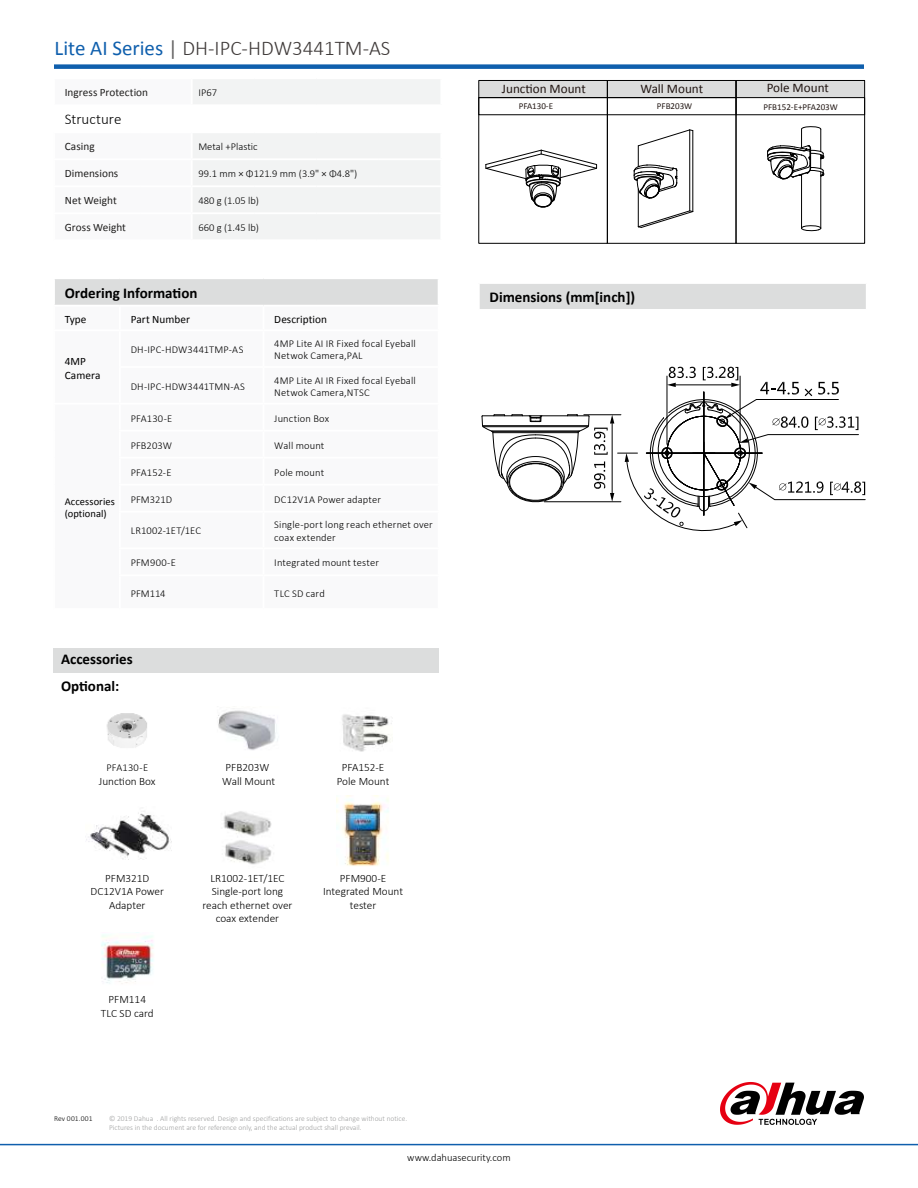
<style>
.page{position:relative;width:918px;height:1188px;background:#fff}
.page>*{position:absolute;margin:0;border:0;box-sizing:border-box;transform-origin:0 0}
.t1{font:300 21px "Calibri";color:#3f3a39}
.t2{font:700 15px/27.5px "Calibri";color:#000}
.t3{font:300 15px "Calibri";color:#000}
.t4{font:13.2px "Calibri";color:#221714}
.t5{font:300 11.25px/13.5px "Calibri";color:#000;text-align:center}
.t6{font:11.25px "Calibri";color:#1f1e1d}
.t7{font:11.25px/13.5px "Calibri";letter-spacing:.005em;color:#000}
.t8{font:300 10.5px/12.6px "Calibri";letter-spacing:.01em;color:#000}
.t9{font:10.5px/12.6px "Calibri";letter-spacing:.005em;color:#000}
.t10{font:9px "Calibri";color:#221714}
.t11{font:300 7.5px/9px "Calibri";color:#9fa0a0}
.t12{font:300 7.5px "Calibri";letter-spacing:.015em;color:#000}
.s1{font-weight:400;color:#0f5fad}
.s2{font-weight:400;color:#656464}
</style>
<div class="page">
<div style="left:54px;top:64px;width:810px;height:5px;background:#0f5fad"></div>
<div style="left:54px;top:78px;width:138px;height:27px;background:#f9f9fa"></div>
<div style="left:192px;top:78px;width:249px;height:27px;background:#f2f3f3"></div>
<div style="left:193px;top:133px;width:247px;height:106px;background:#f2f3f3"></div>
<hr style="left:53px;top:77px;width:88px;height:2px;background:#fff">
<hr style="left:53px;top:79px;width:2px;height:25px;background:#fff">
<hr style="left:141px;top:77px;width:51px;height:2px;background:#fff">
<hr style="left:192px;top:77px;width:62px;height:2px;background:#fff">
<hr style="left:191px;top:79px;width:2px;height:25px;background:#fff">
<hr style="left:254px;top:77px;width:63px;height:2px;background:#fff">
<hr style="left:317px;top:77px;width:62px;height:2px;background:#fff">
<hr style="left:379px;top:77px;width:63px;height:2px;background:#fff">
<hr style="left:440px;top:79px;width:2px;height:25px;background:#fff">
<hr style="left:53px;top:104px;width:88px;height:2px;background:#fff">
<hr style="left:141px;top:104px;width:51px;height:2px;background:#fff">
<hr style="left:192px;top:104px;width:62px;height:2px;background:#fff">
<hr style="left:254px;top:104px;width:63px;height:2px;background:#fff">
<hr style="left:317px;top:104px;width:62px;height:2px;background:#fff">
<hr style="left:379px;top:104px;width:63px;height:2px;background:#fff">
<hr style="left:192px;top:158px;width:62px;height:2px;background:#fff">
<hr style="left:254px;top:158px;width:63px;height:2px;background:#fff">
<hr style="left:317px;top:158px;width:62px;height:2px;background:#fff">
<hr style="left:379px;top:158px;width:63px;height:2px;background:#fff">
<hr style="left:192px;top:185px;width:62px;height:2px;background:#fff">
<hr style="left:254px;top:185px;width:63px;height:2px;background:#fff">
<hr style="left:317px;top:185px;width:62px;height:2px;background:#fff">
<hr style="left:379px;top:185px;width:63px;height:2px;background:#fff">
<hr style="left:192px;top:212px;width:62px;height:2px;background:#fff">
<hr style="left:254px;top:212px;width:63px;height:2px;background:#fff">
<hr style="left:317px;top:212px;width:62px;height:2px;background:#fff">
<hr style="left:379px;top:212px;width:63px;height:2px;background:#fff">
<div style="left:54px;top:278px;width:385px;height:28px;background:#dcdddd"></div>
<div style="left:264px;top:306px;width:175px;height:24px;background:#f9f9fa"></div>
<hr style="left:438px;top:307px;width:2px;height:22px;background:#fff">
<hr style="left:264px;top:329px;width:176px;height:2px;background:#fff">
<hr style="left:53px;top:277px;width:67px;height:2px;background:#fff">
<hr style="left:53px;top:279px;width:2px;height:26px;background:#fff">
<hr style="left:120px;top:277px;width:144px;height:2px;background:#fff">
<hr style="left:264px;top:277px;width:176px;height:2px;background:#fff">
<hr style="left:438px;top:279px;width:2px;height:26px;background:#fff">
<hr style="left:53px;top:305px;width:67px;height:2px;background:#fff">
<hr style="left:120px;top:305px;width:144px;height:2px;background:#fff">
<hr style="left:264px;top:305px;width:176px;height:2px;background:#fff">
<div style="left:479px;top:283px;width:388px;height:27px;background:#dcdddd"></div>
<hr style="left:478px;top:282px;width:390px;height:2px;background:#fff">
<hr style="left:478px;top:284px;width:2px;height:25px;background:#fff">
<hr style="left:866px;top:284px;width:2px;height:25px;background:#fff">
<hr style="left:478px;top:309px;width:390px;height:2px;background:#fff">
<svg style="left:720px;top:1082px;width:144px;height:43px"></svg>
<hr style="left:0;top:1144px;width:918px;height:1px;background:#0f5fad">
<img style="left:225px;top:840px;width:47px;height:25px">
<img style="left:342px;top:714px;width:50px;height:38px">
<img style="left:106px;top:713px;width:41px;height:35px">
<div style="left:53px;top:648px;width:386px;height:24px;background:#dcdddd"></div>
<img style="left:218px;top:710px;width:60px;height:40px">
<img style="left:101px;top:934px;width:53px;height:50px">
<img style="left:336px;top:796px;width:53px;height:70px">
<img style="left:223px;top:811px;width:49px;height:26px">
<img style="left:86px;top:811px;width:85px;height:49px">
<svg style="left:482px;top:367px;width:383px;height:165px"></svg>
<hr style="left:638px;top:189px;width:1px;height:38px;background:#000">
<hr style="left:689px;top:130px;width:1px;height:81px;background:#000">
<hr style="left:693px;top:131px;width:1px;height:81px;background:#000">
<svg style="left:638px;top:211px;width:55px;height:17px"></svg>
<svg style="left:634px;top:130px;width:59px;height:69px"></svg>
<hr style="left:801px;top:174px;width:1px;height:54px;background:#000">
<hr style="left:821px;top:172px;width:1px;height:56px;background:#000">
<svg style="left:801px;top:225px;width:20px;height:6px"></svg>
<svg style="left:767px;top:126px;width:57px;height:54px"></svg>
<svg style="left:485px;top:150px;width:112px;height:58px"></svg>
<div style="left:479px;top:80px;width:386px;height:18px;background:#dbdcdc"></div>
<hr style="left:479px;top:97px;width:257px;height:1px;background:#000">
<div style="left:607px;top:80px;width:129px;height:163px;border:1px solid #000"></div>
<div style="left:736px;top:80px;width:129px;height:163px;border:1px solid #000"></div>
<h1 class="t1" style="left:55px;top:40px;width:337px"><span class="s1">Lite AI Series</span> <span class="s2">|</span> DH-IPC-HDW3441TM-AS</h1>
<p class="t6" style="left:65px;top:88px;width:85px">Ingress Protection</p>
<p class="t8" style="left:198px;top:87px;width:20px">IP67</p>
<h2 class="t3" style="left:65px;top:114px;width:58px">Structure</h2>
<p class="t6" style="left:65px;top:142px;width:31px">Casing</p>
<p class="t8" style="left:198px;top:141px;width:61px">Metal +Plastic</p>
<p class="t6" style="left:65px;top:169px;width:55px">Dimensions</p>
<p class="t8" style="left:198px;top:167px;width:160px">99.1 mm × Φ121.9 mm (3.9" × Φ4.8")</p>
<p class="t6" style="left:65px;top:196px;width:54px">Net Weight</p>
<p class="t8" style="left:198px;top:195px;width:62px">480 g (1.05 lb)</p>
<p class="t6" style="left:65px;top:223px;width:63px">Gross Weight</p>
<p class="t8" style="left:198px;top:222px;width:62px">660 g (1.45 lb)</p>
<h2 class="t2" style="left:65px;top:279px;width:134px">Ordering Information</h2>
<p class="t7" style="left:65px;top:313px;width:23px">Type</p>
<p class="t7" style="left:131px;top:313px;width:61px">Part Number</p>
<p class="t7" style="left:274px;top:313px;width:54px">Description</p>
<p class="t7" style="left:65px;top:355px;width:37px">4MP<br>Camera</p>
<p class="t8" style="left:131px;top:344px;width:114px">DH-IPC-HDW3441TMP-AS</p>
<p class="t8" style="left:274px;top:338px;width:143px">4MP Lite AI IR Fixed focal Eyeball<br>Netwok Camera,PAL</p>
<p class="t8" style="left:131px;top:381px;width:116px">DH-IPC-HDW3441TMN-AS</p>
<p class="t8" style="left:274px;top:374px;width:143px">4MP Lite AI IR Fixed focal Eyeball<br>Netwok Camera,NTSC</p>
<p class="t9" style="left:65px;top:495px;width:52px">Accessories (optional)</p>
<p class="t8" style="left:131px;top:413px;width:43px">PFA130-E</p>
<p class="t8" style="left:274px;top:413px;width:56px">Junction Box</p>
<p class="t8" style="left:131px;top:440px;width:43px">PFB203W</p>
<p class="t8" style="left:274px;top:440px;width:52px">Wall mount</p>
<p class="t8" style="left:131px;top:467px;width:42px">PFA152-E</p>
<p class="t8" style="left:274px;top:467px;width:51px">Pole mount</p>
<p class="t8" style="left:131px;top:494px;width:43px">PFM321D</p>
<p class="t8" style="left:274px;top:494px;width:108px">DC12V1A Power adapter</p>
<p class="t8" style="left:131px;top:525px;width:72px">LR1002-1ET/1EC</p>
<p class="t8" style="left:274px;top:519px;width:160px">Single-port long reach ethernet over coax extender</p>
<p class="t8" style="left:131px;top:557px;width:47px">PFM900-E</p>
<p class="t8" style="left:274px;top:557px;width:106px">Integrated mount tester</p>
<p class="t8" style="left:131px;top:588px;width:36px">PFM114</p>
<p class="t8" style="left:274px;top:588px;width:52px">TLC SD card</p>
<h2 class="t2" style="left:61px;top:645px;width:73px">Accessories<br>Optional:</h2>
<p class="t8" style="left:106px;top:762px;width:43px">PFA130-E</p>
<p class="t5" style="left:99px;top:774px;width:58px">Junction Box</p>
<p class="t5" style="left:222px;top:761px;width:54px;text-align:left">PFB203W<br>Wall Mount</p>
<p class="t5" style="left:337px;top:761px;width:54px">PFA152-E<br>Pole Mount</p>
<p class="t5" style="left:91px;top:872px;width:75px">PFM321D<br>DC12V1A Power<br>Adapter</p>
<p class="t5" style="left:203px;top:872px;width:91px">LR1002-1ET/1EC<br>Single-port long reach ethernet over coax extender</p>
<p class="t5" style="left:323px;top:872px;width:81px">PFM900-E<br>Integrated Mount tester</p>
<p class="t5" style="left:101px;top:993px;width:54px">PFM114<br>TLC SD card</p>
<p class="t12" style="left:54px;top:1115px;width:40px">Rev 001.001</p>
<p class="t11" style="left:109px;top:1114px;width:300px">© 2019 Dahua . All rights reserved. Design and specifications are subject to change without notice.<br>Pictures in the document are for reference only, and the actual product shall prevail.</p>
<p class="t4" style="left:502px;top:81px;width:85px">Junction Mount</p>
<p class="t4" style="left:640px;top:81px;width:64px">Wall Mount</p>
<p class="t10" style="left:519px;top:102px;width:36px">PFA130-E</p>
<p class="t10" style="left:657px;top:102px;width:37px">PFB203W</p>
<h2 class="t2" style="left:490px;top:283px;width:147px">Dimensions (mm[inch])</h2>
<p class="t8" style="left:407px;top:1151px;width:105px">www.dahuasecurity.com</p>
<p class="t4" style="left:767px;top:80px;width:64px">Pole Mount</p>
<p class="t10" style="left:764px;top:103px;width:76px">PFB152-E+PFA203W</p>
</div>
